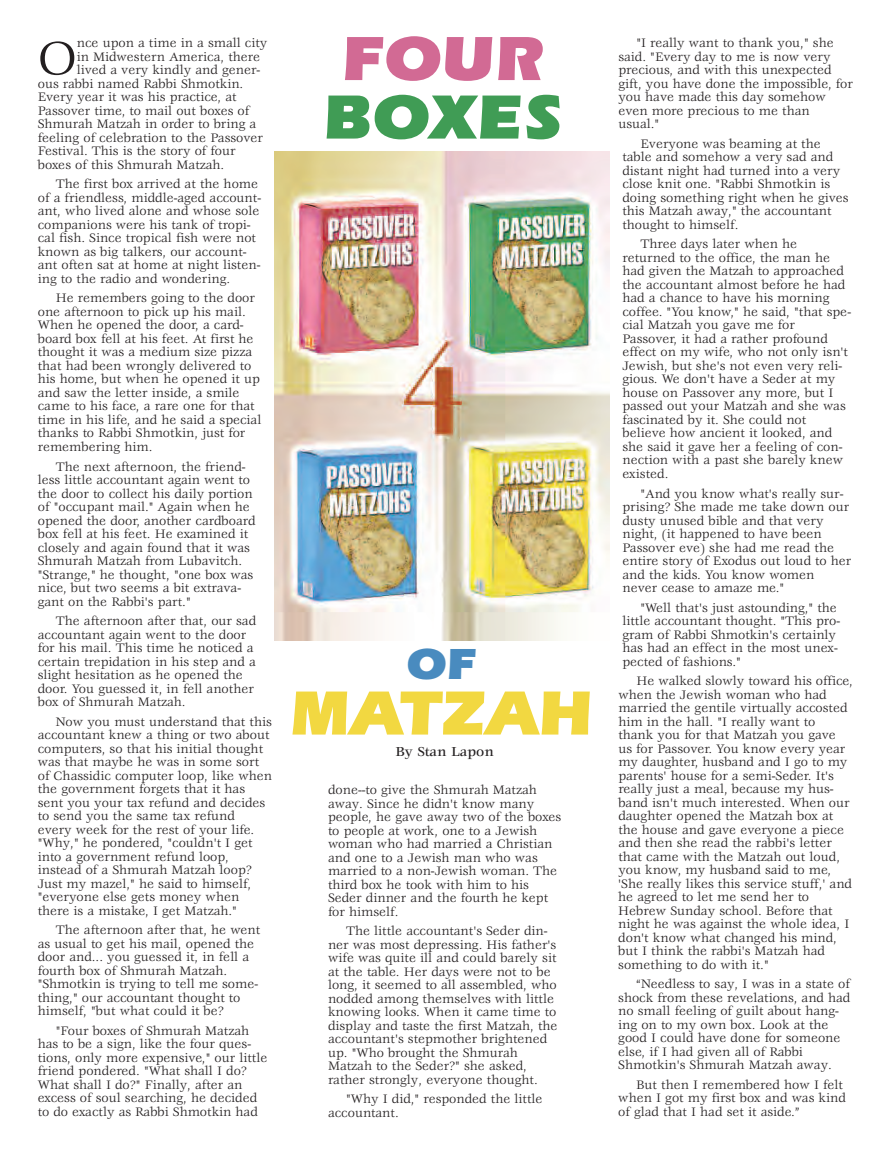
<style>
.page{position:relative;width:891px;height:1161px;background:#fff}
.page>*{position:absolute;margin:0;border:0;box-sizing:border-box;transform-origin:0 0}
.t1{font:900 64.5px "Itc Eras";color:#f2d841}
.t2{font:900 64.5px "Itc Eras";color:#409c55}
.t3{font:900 64.5px "Itc Eras";color:#d26a94}
.t4{font:51.45px "Veljovic";color:#231f20}
.t5{font:900 45px "Itc Eras";color:#498bbf}
.t6{font:500 14.25px "Veljovic";color:#231f20}
.t7{font:13.5px/13.5px "Veljovic";color:#231f20}
</style>
<div class="page">
<img style="left:275px;top:151px;width:334px;height:489px">
<h2 class="t4" style="left:38px;top:38px;width:41px">O</h2>
<p class="t7" style="left:77px;top:37px;width:192px">nce upon a time in a small city</p>
<p class="t7" style="left:77px;top:51px;width:185px">in Midwestern America, there</p>
<p class="t7" style="left:77px;top:64px;width:185px">lived a very kindly and gener-</p>
<p class="t7" style="left:38px;top:78px;width:207px">ous rabbi named Rabbi Shmotkin.</p>
<p class="t7" style="left:38px;top:91px;width:200px">Every year it was his practice, at</p>
<p class="t7" style="left:38px;top:105px;width:213px">Passover time, to mail out boxes of</p>
<p class="t7" style="left:38px;top:118px;width:220px">Shmurah Matzah in order to bring a</p>
<p class="t7" style="left:38px;top:132px;width:227px">feeling of celebration to the Passover</p>
<p class="t7" style="left:38px;top:145px;width:199px">Festival. This is the story of four</p>
<p class="t7" style="left:38px;top:159px;width:188px">boxes of this Shmurah Matzah.</p>
<p class="t7" style="left:38px;top:178px;width:225px;text-indent:18px">The first box arrived at the home of a friendless, middle-aged account&shy;ant, who lived alone and whose sole companions were his tank of tropi&shy;cal fish. Since tropical fish were not known as big talkers, our account&shy;ant often sat at home at night listen&shy;ing to the radio and wondering.</p>
<p class="t7" style="left:38px;top:292px;width:225px;text-indent:18px">He remembers going to the door one afternoon to pick up his mail.<br>When he opened the door, a card&shy;board box fell at his feet. At first he thought it was a medium size pizza that had been wrongly delivered to his home, but when he opened it up and saw the letter inside, a smile came to his face, a rare one for that time in his life, and he said a special thanks to Rabbi Shmotkin, just for remembering him.</p>
<p class="t7" style="left:38px;top:461px;width:219px;text-indent:18px">The next afternoon, the friend&shy;less little accountant again went to the door to collect his daily portion of "occupant mail." Again when he opened the door, another cardboard box fell at his feet. He examined it closely and again found that it was Shmurah Matzah from Lubavitch. "Strange," he thought, "one box was nice, but two seems a bit extrava&shy;gant on the Rabbi's part."</p>
<p class="t7" style="left:38px;top:615px;width:220px;text-indent:18px">The afternoon after that, our sad accountant again went to the door for his mail. This time he noticed a certain trepidation in his step and a slight hesitation as he opened the door. You guessed it, in fell another box of Shmurah Matzah.</p>
<p class="t7" style="left:38px;top:716px;width:236px;text-indent:18px">Now you must understand that this accountant knew a thing or two about computers, so that his initial thought was that maybe he was in some sort of Chassidic computer loop, like when the government forgets that it has sent you your tax refund and decides to send you the same tax refund every week for the rest of your life. "Why," he pondered, "couldn't I get into a government refund loop, instead of a Shmurah Matzah loop?<br>Just my mazel," he said to himself, "everyone else gets money when there is a mistake, I get Matzah."</p>
<p class="t7" style="left:38px;top:924px;width:224px;text-indent:18px">The afternoon after that, he went as usual to get his mail, opened the door and... you guessed it, in fell a fourth box of Shmurah Matzah. "Shmotkin is trying to tell me some&shy;thing," our accountant thought to himself, "but what could it be?</p>
<p class="t7" style="left:38px;top:1025px;width:231px;text-indent:18px">"Four boxes of Shmurah Matzah has to be a sign, like the four ques&shy;tions, only more expensive," our little friend pondered. "What shall I do?<br>What shall I do?" Finally, after an excess of soul searching, he decided to do exactly as Rabbi Shmotkin had</p>
<h1 class="t3" style="left:341px;top:36px;width:204px">FOUR</h1>
<h1 class="t2" style="left:323px;top:94px;width:241px">BOXES</h1>
<h3 class="t5" style="left:406px;top:648px;width:71px">OF</h3>
<h1 class="t1" style="left:289px;top:690px;width:304px">MATZAH</h1>
<p class="t6" style="left:395px;top:746px;width:100px">By Stan Lapon</p>
<p class="t7" style="left:328px;top:784px;width:235px">done--to give the Shmurah Matzah away. Since he didn't know many people, he gave away two of the boxes to people at work, one to a Jewish woman who had married a Christian and one to a Jewish man who was married to a non-Jewish woman. The third box he took with him to his<br>Seder dinner and the fourth he kept for himself.</p>
<p class="t7" style="left:328px;top:925px;width:231px;text-indent:18px">The little accountant's Seder din&shy;ner was most depressing. His father's wife was quite ill and could barely sit at the table. Her days were not to be long, it seemed to all assembled, who nodded among themselves with little knowing looks. When it came time to display and taste the first Matzah, the accountant's stepmother brightened up. "Who brought the Shmurah Matzah to the Seder?" she asked, rather strongly, everyone thought.</p>
<p class="t7" style="left:328px;top:1093px;width:216px;text-indent:18px">"Why I did," responded the little accountant.</p>
<p class="t7" style="left:618px;top:37px;width:236px;text-indent:18px">"I really want to thank you," she said. "Every day to me is now very precious, and with this unexpected gift, you have done the impossible, for you have made this day somehow even more precious to me than usual."</p>
<p class="t7" style="left:622px;top:138px;width:228px;text-indent:18px">Everyone was beaming at the table and somehow a very sad and distant night had turned into a very close knit one. "Rabbi Shmotkin is doing something right when he gives this Matzah away," the accountant thought to himself.</p>
<p class="t7" style="left:622px;top:238px;width:230px;text-indent:18px">Three days later when he returned to the office, the man he had given the Matzah to approached the accountant almost before he had had a chance to have his morning coffee. "You know," he said, "that spe&shy;cial Matzah you gave me for<br>Passover, it had a rather profound effect on my wife, who not only isn't<br>Jewish, but she's not even very reli&shy;gious. We don't have a Seder at my house on Passover any more, but I passed out your Matzah and she was fascinated by it. She could not believe how ancient it looked, and she said it gave her a feeling of con&shy;nection with a past she barely knew existed.</p>
<p class="t7" style="left:622px;top:488px;width:230px;text-indent:18px">"And you know what's really sur&shy;prising? She made me take down our dusty unused bible and that very night, (it happened to have been<br>Passover eve) she had me read the entire story of Exodus out loud to her and the kids. You know women never cease to amaze me."</p>
<p class="t7" style="left:622px;top:602px;width:219px;text-indent:18px">"Well that's just astounding," the little accountant thought. "This pro&shy;gram of Rabbi Shmotkin's certainly has had an effect in the most unex&shy;pected of fashions."</p>
<p class="t7" style="left:618px;top:675px;width:236px;text-indent:18px">He walked slowly toward his office, when the Jewish woman who had married the gentile virtually accosted him in the hall. "I really want to thank you for that Matzah you gave us for Passover. You know every year my daughter, husband and I go to my parents' house for a semi-Seder. It's really just a meal, because my hus&shy;band isn't much interested. When our daughter opened the Matzah box at the house and gave everyone a piece and then she read the rabbi's letter that came with the Matzah out loud, you know, my husband said to me, 'She really likes this service stuff,' and he agreed to let me send her to Hebrew Sunday school. Before that night he was against the whole idea, I don't know what changed his mind, but I think the rabbi's Matzah had something to do with it."</p>
<p class="t7" style="left:618px;top:978px;width:234px;text-indent:18px">“Needless to say, I was in a state of shock from these revelations, and had no small feeling of guilt about hang&shy;ing on to my own box. Look at the good I could have done for someone else, if I had given all of Rabbi Shmotkin's Shmurah Matzah away.</p>
<p class="t7" style="left:618px;top:1079px;width:229px;text-indent:18px">But then I remembered how I felt when I got my first box and was kind of glad that I had set it aside.”</p>
</div>
